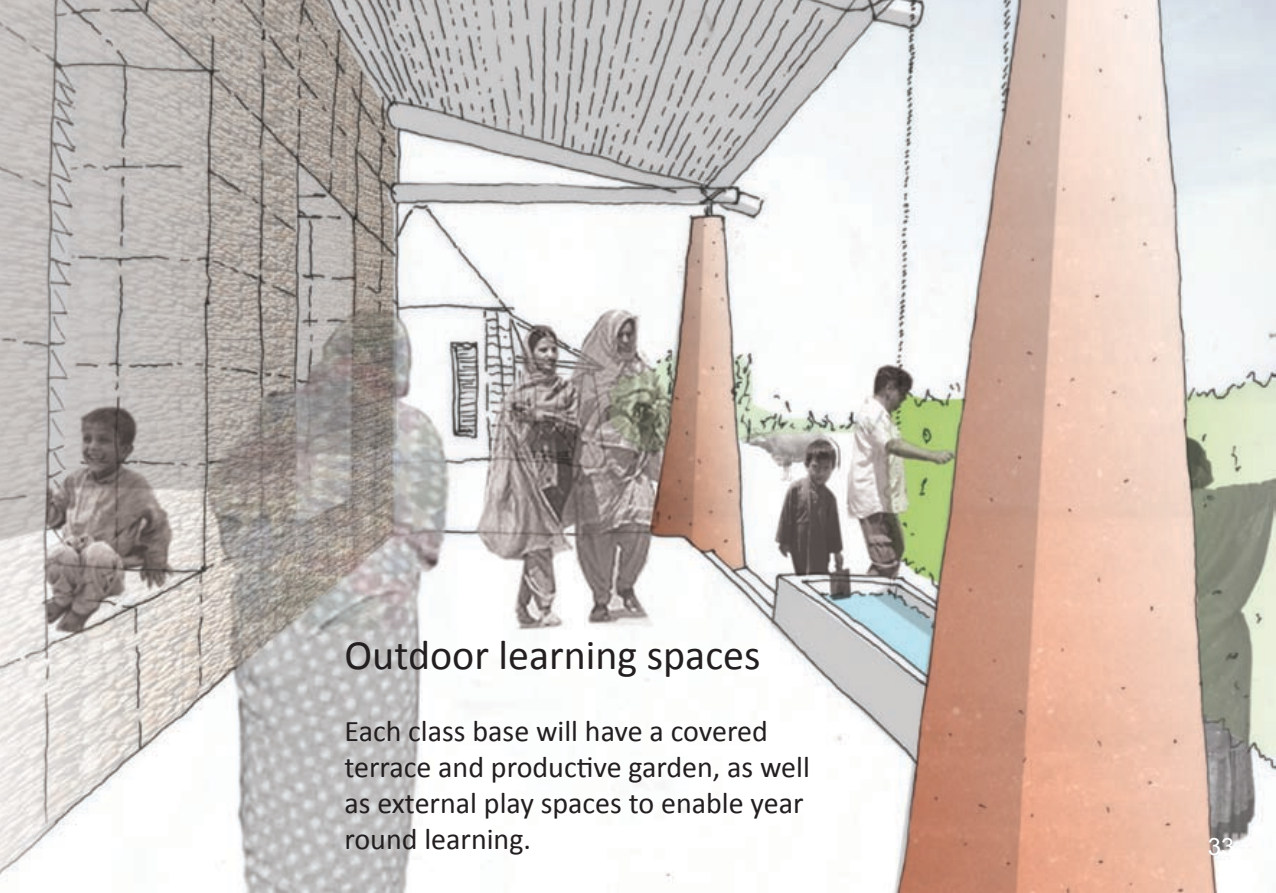
<style>
.page{position:relative;width:1276px;height:893px;background:#fff}
.page>*{position:absolute;margin:0;border:0;box-sizing:border-box;transform-origin:0 0}
.t1{font:42px "Calibri";color:#231f20}
.t2{font:30px/36px "Calibri";color:#231f20}
.t3{font:24px "Arial";color:#fff}
</style>
<div class="page">
<img style="left:0;top:0;width:1276px;height:893px">
<h1 class="t1" style="left:344px;top:629px;width:417px">Outdoor learning spaces</h1>
<p class="t2" style="left:344px;top:713px;width:467px">Each class base will have a covered terrace and productive garden, as well as external play spaces to enable year round learning.</p>
<p class="t3" style="left:1208px;top:830px;width:28px">33</p>
</div>
